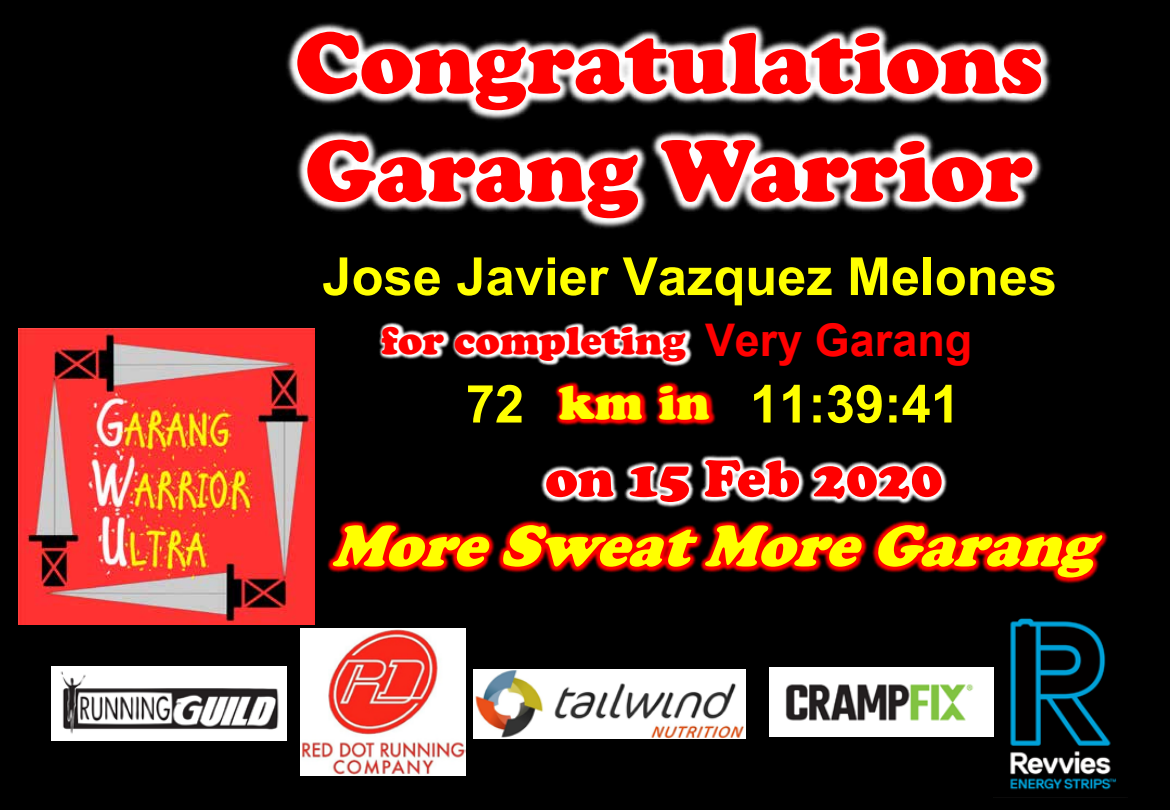
<style>
.page{position:relative;width:1170px;height:810px;background:#000}
.page>*{position:absolute;margin:0;border:0;box-sizing:border-box;transform-origin:0 0}
.t1{font:900 90px/108px "Cooper";color:#f00}
.t2{font:italic 900 60px "Cooper";color:#ff0}
.t3{font:900 54px "Cooper";color:#f00}
.t4{font:700 52.5px "Arial";color:#ff0}
.t5{font:900 49.5px "Cooper";color:#ff0}
.t6{font:700 45px "Arial";color:#f00}
.t7{font:900 40.5px "Cooper";color:#f00}
</style>
<div class="page">
<img style="left:19px;top:329px;width:295px;height:296px">
<img style="left:52px;top:667px;width:234px;height:73px">
<img style="left:286px;top:22px;width:765px;height:52px">
<img style="left:288px;top:74px;width:306px;height:153px">
<img style="left:594px;top:74px;width:457px;height:155px">
<img style="left:379px;top:322px;width:313px;height:38px">
<img style="left:681px;top:350px;width:35px;height:71px">
<img style="left:523px;top:350px;width:158px;height:71px">
<img style="left:541px;top:421px;width:406px;height:62px">
<img style="left:244px;top:489px;width:44px;height:113px">
<img style="left:288px;top:483px;width:540px;height:141px">
<img style="left:828px;top:483px;width:280px;height:101px">
<img style="left:474px;top:669px;width:272px;height:69px">
<img style="left:993px;top:618px;width:123px;height:172px">
<img style="left:769px;top:667px;width:224px;height:69px">
<img style="left:301px;top:628px;width:165px;height:148px">
<h1 class="t1" style="left:295px;top:9px;width:750px">Congratulations<br>Garang Warrior</h1>
<p class="t4" style="left:322px;top:248px;width:736px">Jose Javier Vazquez Melones</p>
<p class="t6" style="left:705px;top:315px;width:269px">Very Garang</p>
<p class="t7" style="left:382px;top:316px;width:306px">for completing</p>
<p class="t5" style="left:558px;top:374px;width:153px">km in</p>
<p class="t4" style="left:466px;top:375px;width:60px">72</p>
<p class="t4" style="left:750px;top:375px;width:212px">11:39:41</p>
<p class="t3" style="left:545px;top:447px;width:399px">on 15 Feb 2020</p>
<p class="t2" style="left:331px;top:511px;width:787px">MoreSweatMoreGarang</p>
</div>
